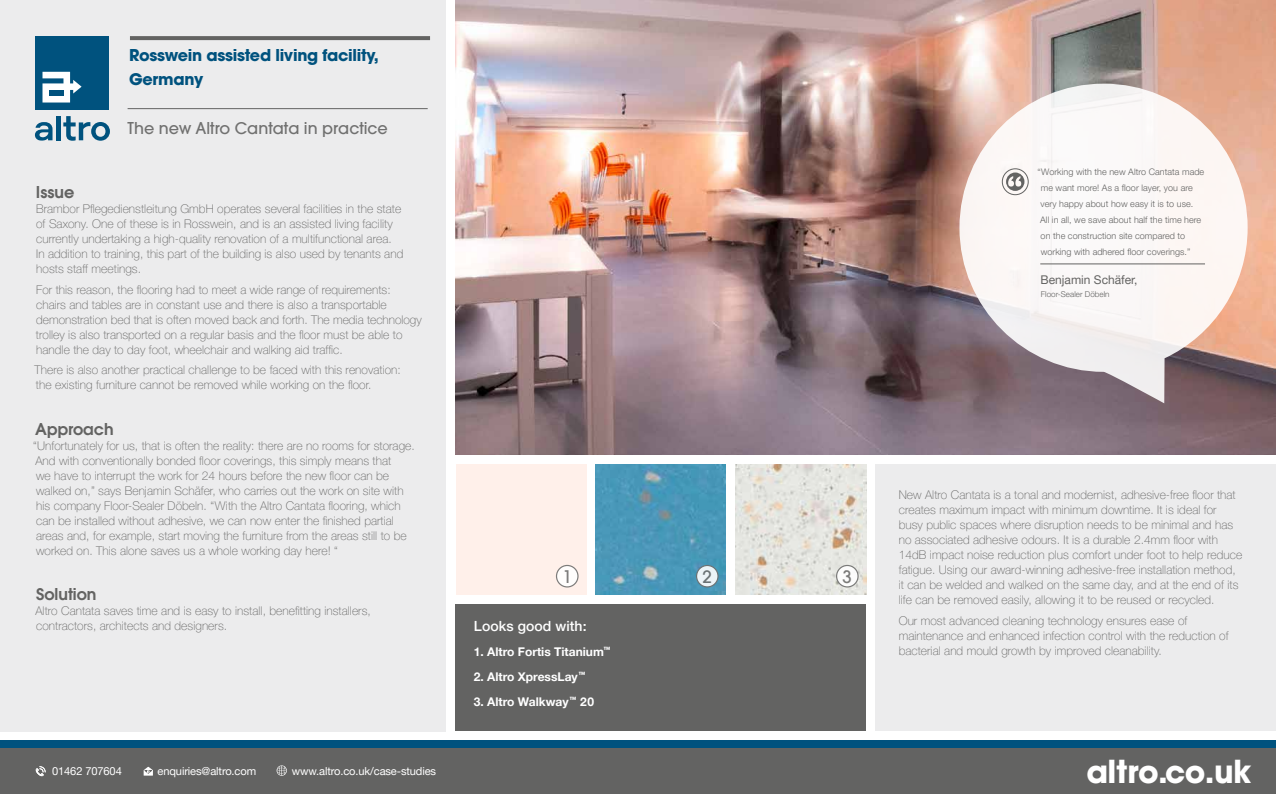
<style>
.page{position:relative;width:1276px;height:794px;background:#fff}
.page>*{position:absolute;margin:0;border:0;box-sizing:border-box;transform-origin:0 0}
.t1{font:700 31px "Avant Garde";letter-spacing:-.02em;color:#fff}
.t2{font:500 17px "Avant Garde";color:#6f6f6e}
.t3{font:700 16px/24px "Avant Garde";letter-spacing:-.02em;color:#00527e}
.t4{font:500 16px "Avant Garde";color:#636362}
.t5{font:600 16px "Avant Garde";color:#636362}
.t6{font:500 14px "Helvetica Neue LT Pro";letter-spacing:.005em;color:#fff}
.t7{font:100 12px/15px "Helvetica Neue LT Pro";letter-spacing:.005em;color:#636362}
.t8{font:700 12px "Helvetica Neue LT Pro";color:#fff}
.t9{font:12px "Helvetica Neue LT Pro";color:#636362}
.t10{font:11px "Helvetica Neue LT Pro";letter-spacing:-.01em;color:#fff}
.t11{font:300 9px/16px "Helvetica Neue LT Pro";letter-spacing:.005em;color:#636362}
.t12{font:300 8px "Helvetica Neue LT Pro";letter-spacing:.005em;color:#636362}
</style>
<div class="page">
<img style="left:456px;top:0;width:820px;height:455px">
<img style="left:596px;top:465px;width:130px;height:130px">
<img style="left:736px;top:465px;width:130px;height:130px">
<div style="left:876px;top:465px;width:400px;height:266px;background:#ececed"></div>
<div style="left:0;top:0;width:446px;height:731px;background:#ececed"></div>
<div style="left:556px;top:565px;width:22px;height:22px;border:1px solid #6f6f6e;border-radius:50%"></div>
<div style="left:836px;top:565px;width:22px;height:22px;background:#fff;border-radius:50%"></div>
<div style="left:836px;top:565px;width:22px;height:22px;border:1px solid #6f6f6e;border-radius:50%"></div>
<svg style="left:696px;top:565px;width:22px;height:22px"></svg>
<div style="left:696px;top:565px;width:22px;height:22px;border:1px solid #6f6f6e;border-radius:50%"></div>
<div style="left:456px;top:604px;width:410px;height:127px;background:#636362"></div>
<hr style="left:56px;top:116px;width:4px;height:24px;background:#00527e">
<svg style="left:35px;top:122px;width:18px;height:19px"></svg>
<svg style="left:63px;top:116px;width:47px;height:25px"></svg>
<div style="left:36px;top:36px;width:73px;height:74px;background:#00527e"></div>
<svg style="left:42px;top:72px;width:40px;height:30px"></svg>
<div style="left:49px;top:90px;width:14px;height:6px;background:#00527e"></div>
<svg style="left:130px;top:36px;width:300px;height:4px"></svg>
<hr style="left:128px;top:108px;width:300px;height:1px;background:#636362">
<svg style="left:959px;top:84px;width:288px;height:319px;fill:#faf6f3"></svg>
<div style="left:1002px;top:169px;width:26px;height:26px;border:1px solid #636362;border-radius:50%"></div>
<svg style="left:1006px;top:172px;width:18px;height:19px"></svg>
<hr style="left:1040px;top:263px;width:165px;height:1px;background:#636362">
<div style="left:0;top:749px;width:1276px;height:45px;background:#636362"></div>
<div style="left:0;top:740px;width:1276px;height:9px;background:#00527e"></div>
<div style="left:0;top:748px;width:1276px;height:45px;background:#636362"></div>
<svg style="left:144px;top:767px;width:9px;height:8px"></svg>
<svg style="left:35px;top:766px;width:11px;height:11px"></svg>
<svg style="left:277px;top:765px;width:10px;height:10px"></svg>
<h3 class="t3" style="left:129px;top:43px;width:251px">Rosswein assisted living facility,<br>Germany</h3>
<h3 class="t4" style="left:128px;top:118px;width:262px">The new Altro Cantata in practice</h3>
<h3 class="t5" style="left:36px;top:181px;width:40px">Issue</h3>
<p class="t7" style="left:36px;top:201px;width:369px">Brambor Pflegedienstleitung GmbH operates several facilities in the state of Saxony. One of these is in Rosswein, and is an assisted living facility currently undertaking a high-quality renovation of a multifunctional area.<br>In addition to training, this part of the building is also used by tenants and hosts staff meetings.</p>
<p class="t7" style="left:36px;top:282px;width:387px">For this reason, the flooring had to meet a wide range of requirements: chairs and tables are in constant use and there is also a transportable demonstration bed that is often moved back and forth. The media technology trolley is also transported on a regular basis and the floor must be able to handle the day to day foot, wheelchair and walking aid traffic.</p>
<p class="t7" style="left:35px;top:362px;width:368px">There is also another practical challenge to be faced with this renovation: the existing furniture cannot be removed while working on the floor.</p>
<h3 class="t5" style="left:35px;top:418px;width:80px">Approach</h3>
<p class="t7" style="left:33px;top:438px;width:383px">“Unfortunately for us, that is often the reality: there are no rooms for storage.<br>And with conventionally bonded floor coverings, this simply means that<br>we have to interrupt the work for 24 hours before the new floor can be walked on,” says Benjamin Schäfer, who carries out the work on site with his company Floor-Sealer Döbeln. “With the Altro Cantata flooring, which can be installed without adhesive, we can now enter the finished partial areas and, for example, start moving the furniture from the areas still to be worked on. This alone saves us a whole working day here! “</p>
<h3 class="t5" style="left:36px;top:584px;width:62px">Solution</h3>
<p class="t7" style="left:35px;top:603px;width:337px">Altro Cantata saves time and is easy to install, benefitting installers, contractors, architects and designers.</p>
<p class="t11" style="left:1040px;top:164px;width:165px;text-indent:-3px">“Working with the new Altro Cantata made me want more! As a floor layer, you are very happy about how easy it is to use.<br>All in all, we save about half the time here on the construction site compared to working with adhered floor coverings.”</p>
<p class="t9" style="left:1040px;top:272px;width:98px">Benjamin Schäfer,</p>
<p class="t12" style="left:1041px;top:290px;width:70px">Floor-Sealer Döbeln</p>
<h2 class="t2" style="left:562px;top:566px;width:11px">1</h2>
<h2 class="t2" style="left:702px;top:566px;width:11px">2</h2>
<h2 class="t2" style="left:842px;top:566px;width:11px">3</h2>
<p class="t6" style="left:474px;top:617px;width:114px">Looks good with:</p>
<p class="t8" style="left:474px;top:644px;width:138px">1. Altro Fortis Titanium<sup>™</sup></p>
<p class="t8" style="left:474px;top:669px;width:113px">2. Altro XpressLay <sup>™</sup></p>
<p class="t8" style="left:474px;top:694px;width:122px">3. Altro Walkway <sup>™</sup> 20</p>
<p class="t7" style="left:898px;top:487px;width:345px">New Altro Cantata is a tonal and modernist, adhesive-free floor that creates maximum impact with minimum downtime. It is ideal for busy public spaces where disruption needs to be minimal and has no associated adhesive odours. It is a durable 2.4mm floor with 14dB impact noise reduction plus comfort under foot to help reduce fatigue. Using our award-winning adhesive-free installation method, it can be welded and walked on the same day, and at the end of its life can be removed easily, allowing it to be reused or recycled.</p>
<p class="t7" style="left:898px;top:613px;width:331px">Our most advanced cleaning technology ensures ease of maintenance and enhanced infection control with the reduction of bacterial and mould growth by improved cleanability.</p>
<p class="t10" style="left:52px;top:764px;width:71px">01462 707604</p>
<p class="t10" style="left:157px;top:764px;width:100px">enquiries@altro.com</p>
<p class="t10" style="left:292px;top:764px;width:146px">www.altro.co.uk/case-studies</p>
<h1 class="t1" style="left:1086px;top:751px;width:166px">altro.co.uk</h1>
</div>
